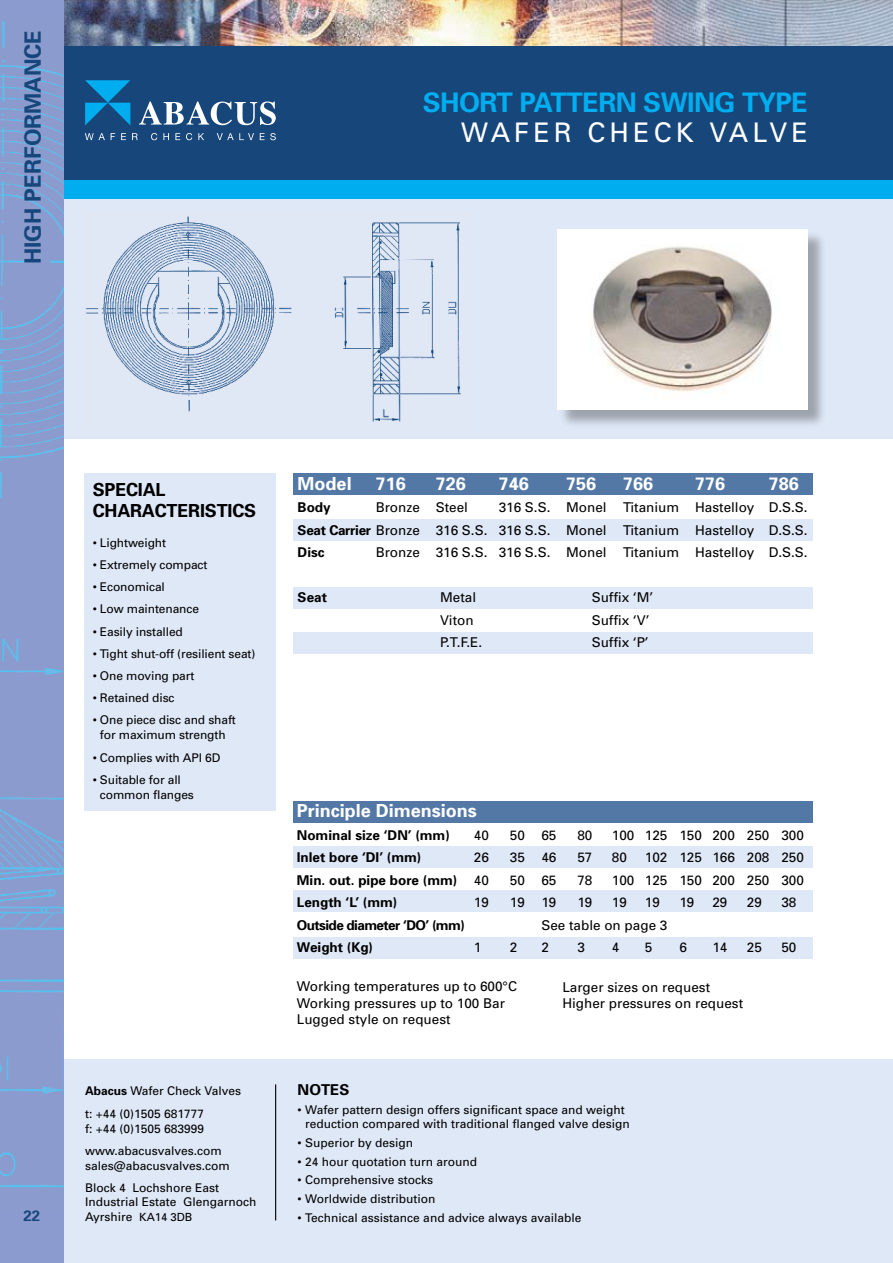
<style>
.page{position:relative;width:893px;height:1263px;background:#fff}
.page>*{position:absolute;margin:0;border:0;box-sizing:border-box;transform-origin:0 0}
.t1{font:700 27px "Univers";color:#00adef}
.t2{font:27px "Univers";letter-spacing:.15em;color:#fff}
.t3{font:700 22.5px "Univers";color:#16467a}
.t4{font:700 18px "Univers";color:#fff}
.t5{font:700 18px/21px "Univers";color:#000}
.t6{font:700 15px "Univers";color:#000}
.t7{font:700 15px "Univers";color:#16467a}
.t8{font:13.5px/16.5px "Univers";color:#000}
.t9{font:700 13.5px "Univers";color:#000}
.t10{font:700 13.5px "Univers";letter-spacing:-.04em;color:#000}
.t11{font:12px/22.5px "Univers";color:#000}
.s1{font-weight:700}
.s2{font-size:11.25px}
.s3{font-weight:400}
</style>
<div class="page">
<div style="left:293px;top:937px;width:519px;height:22px;background:#dfe8f6"></div>
<div style="left:0;top:1059px;width:893px;height:204px;background:#dfe8f6"></div>
<div style="left:293px;top:473px;width:520px;height:22px;background:#5478a6"></div>
<div style="left:293px;top:519px;width:520px;height:21px;background:#dfe8f6"></div>
<div style="left:293px;top:587px;width:520px;height:21px;background:#dfe8f6"></div>
<div style="left:293px;top:632px;width:520px;height:22px;background:#dfe8f6"></div>
<div style="left:0;top:0;width:893px;height:183px;background:#16467a"></div>
<img style="left:64px;top:0;width:829px;height:46px">
<div style="left:0;top:180px;width:893px;height:22px;background:#00adef"></div>
<div style="left:0;top:199px;width:893px;height:240px;background:#dfe8f6"></div>
<img style="left:85px;top:216px;width:376px;height:206px">
<svg style="left:139px;top:101px;width:137px;height:24px"></svg>
<svg style="left:85px;top:80px;width:45px;height:45px"></svg>
<svg style="left:85px;top:133px;width:20px;height:7px"></svg>
<svg style="left:111px;top:133px;width:4px;height:7px"></svg>
<svg style="left:121px;top:133px;width:5px;height:7px"></svg>
<svg style="left:132px;top:133px;width:6px;height:7px"></svg>
<svg style="left:151px;top:133px;width:6px;height:7px"></svg>
<svg style="left:163px;top:133px;width:6px;height:7px"></svg>
<svg style="left:175px;top:133px;width:5px;height:7px"></svg>
<svg style="left:186px;top:133px;width:6px;height:7px"></svg>
<svg style="left:198px;top:133px;width:6px;height:7px"></svg>
<svg style="left:217px;top:133px;width:37px;height:7px"></svg>
<svg style="left:260px;top:133px;width:16px;height:7px"></svg>
<div style="left:0;top:0;width:64px;height:1263px;background:#8c9bcf"></div>
<img style="left:0;top:20px;width:64px;height:1167px">
<hr style="left:275px;top:1084px;width:1px;height:136px;background:#000">
<div style="left:84px;top:473px;width:192px;height:337px;background:#dfe8f6"></div>
<div style="left:293px;top:801px;width:519px;height:22px;background:#5478a6"></div>
<div style="left:293px;top:846px;width:519px;height:21px;background:#dfe8f6"></div>
<div style="left:293px;top:890px;width:519px;height:22px;background:#dfe8f6"></div>
<div style="left:559px;top:231px;width:270px;height:198px;background:#000;opacity:.3"></div>
<img style="left:557px;top:229px;width:251px;height:180px">
<h2 class="t3" style="left:18px;top:264px;width:235px;rotate:-90deg">HIGH PERFORMANCE</h2>
<h1 class="t1" style="left:423px;top:85px;width:19px">short</h1>
<h1 class="t1" style="left:520px;top:85px;width:18px">pattern</h1>
<h1 class="t1" style="left:643px;top:85px;width:36px">Swin</h1>
<h1 class="t1" style="left:715px;top:85px;width:61px">g Type</h1>
<h1 class="t2" style="left:461px;top:115px;width:213px">Wafer Check</h1>
<h1 class="t2" style="left:709px;top:115px;width:40px">Valv</h1>
<h1 class="t2" style="left:791px;top:115px;width:18px">e</h1>
<h3 class="t5" style="left:93px;top:479px;width:24px">Special<br>Characteristics</h3>
<p class="t11" style="left:93px;top:531px;width:75px">• Lightweight</p>
<p class="t11" style="left:93px;top:553px;width:116px">• Extremely compact</p>
<p class="t11" style="left:93px;top:575px;width:74px">• Economical</p>
<p class="t11" style="left:93px;top:598px;width:108px">• Low maintenance</p>
<p class="t11" style="left:93px;top:620px;width:92px">• Easily installed</p>
<p class="t11" style="left:93px;top:642px;width:164px">• Tight shut-off (resilient seat)</p>
<p class="t11" style="left:93px;top:664px;width:103px">• One moving part</p>
<p class="t11" style="left:93px;top:686px;width:83px">• Retained disc</p>
<p class="t11" style="left:93px;top:712px;width:145px;line-height:15px;text-align:center">• One piece disc and shaft for maximum strength</p>
<p class="t11" style="left:93px;top:746px;width:129px">• Complies with API 6D</p>
<p class="t11" style="left:100px;top:772px;width:95px;line-height:15px;text-indent:-7px">• Suitable for all common flanges</p>
<p class="t11" style="left:85px;top:1079px;width:158px"><span class="s1">Abacus</span> Wafer Check Valves t: +44 (0)1505 681777</p>
<p class="t11" style="left:85px;top:1117px;width:138px">f: +44 (0)1505 683999 www.abacusvalves.com</p>
<p class="t11" style="left:85px;top:1155px;width:146px;line-height:21.8px">sales@abacusvalves.com<br>Block 4 Lochshore East</p>
<p class="t11" style="left:85px;top:1190px;width:173px">Industrial Estate Glengarnoch</p>
<p class="t7" style="left:24px;top:1206px;width:18px">22</p>
<p class="t11" style="left:85px;top:1205px;width:109px">Ayrshire <span class="s2">KA14 3DB</span></p>
<h3 class="t4" style="left:298px;top:472px;width:55px">Model</h3>
<h3 class="t4" style="left:376px;top:472px;width:32px">716</h3>
<h3 class="t4" style="left:436px;top:472px;width:32px">726</h3>
<h3 class="t4" style="left:499px;top:472px;width:32px">746</h3>
<h3 class="t4" style="left:566px;top:472px;width:32px">756</h3>
<h3 class="t4" style="left:623px;top:472px;width:32px">766</h3>
<h3 class="t4" style="left:695px;top:472px;width:32px">776</h3>
<h3 class="t4" style="left:769px;top:472px;width:32px">786</h3>
<p class="t9" style="left:298px;top:499px;width:35px">Body</p>
<p class="t8" style="left:376px;top:499px;width:94px">Bronze Steel</p>
<p class="t8" style="left:298px;top:496px;width:512px;line-height:22.5px;text-align:justify;text-indent:201px">316 S.S. Monel Titanium Hastelloy D.S.S.<br><span class="s1">Seat Carrier</span> Bronze 316 S.S. 316 S.S. Monel Titanium Hastelloy D.S.S.<br><span class="s1">Disc</span></p>
<p class="t8" style="left:376px;top:544px;width:434px">Bronze 316 S.S. 316 S.S. Monel Titanium Hastelloy D.S.S.</p>
<p class="t9" style="left:298px;top:589px;width:31px">Seat</p>
<p class="t8" style="left:440px;top:589px;width:38px">Metal</p>
<p class="t8" style="left:592px;top:589px;width:63px">Suffix ‘M’</p>
<p class="t8" style="left:440px;top:611px;width:35px">Viton</p>
<p class="t8" style="left:592px;top:611px;width:59px">Suffix ‘V’</p>
<p class="t8" style="left:440px;top:634px;width:44px">P.T.F.E.</p>
<p class="t8" style="left:592px;top:634px;width:59px">Suffix ‘P’</p>
<h3 class="t4" style="left:297px;top:799px;width:182px">Principle Dimensions</h3>
<p class="t9" style="left:297px;top:826px;width:155px">Nominal size ‘DN’ (mm)</p>
<p class="t8" style="left:474px;top:826px;width:17px">40</p>
<p class="t8" style="left:510px;top:826px;width:48px">50 65</p>
<p class="t8" style="left:577px;top:826px;width:17px">80</p>
<p class="t8" style="left:612px;top:826px;width:194px">100 125 150 200 250 300</p>
<p class="t9" style="left:297px;top:849px;width:126px">Inlet bore ‘DI’ (mm)</p>
<p class="t8" style="left:474px;top:849px;width:17px">26</p>
<p class="t8" style="left:510px;top:849px;width:48px">35 46</p>
<p class="t8" style="left:577px;top:849px;width:17px">57</p>
<p class="t8" style="left:612px;top:849px;width:17px">80</p>
<p class="t8" style="left:645px;top:849px;width:161px">102 125 166 208 250</p>
<p class="t9" style="left:297px;top:871px;width:194px">Min. out. pipe bore (mm) <span class="s3">40</span></p>
<p class="t8" style="left:510px;top:871px;width:48px">50 65</p>
<p class="t8" style="left:577px;top:871px;width:17px">78</p>
<p class="t8" style="left:612px;top:871px;width:194px">100 125 150 200 250 300</p>
<p class="t9" style="left:297px;top:894px;width:102px">Length ‘L’ (mm)</p>
<p class="t8" style="left:474px;top:894px;width:17px">19</p>
<p class="t8" style="left:510px;top:894px;width:48px">19 19</p>
<p class="t8" style="left:577px;top:894px;width:17px">19</p>
<p class="t8" style="left:612px;top:894px;width:17px">19</p>
<p class="t8" style="left:645px;top:894px;width:17px">19</p>
<p class="t8" style="left:679px;top:894px;width:17px">19</p>
<p class="t8" style="left:712px;top:894px;width:17px">29</p>
<p class="t8" style="left:747px;top:894px;width:17px">29</p>
<p class="t8" style="left:781px;top:894px;width:17px">38</p>
<p class="t10" style="left:297px;top:916px;width:170px">Outside diameter ‘DO’ (mm)</p>
<p class="t8" style="left:541px;top:916px;width:128px">See table on page 3</p>
<p class="t9" style="left:297px;top:939px;width:78px">Weight (Kg)</p>
<p class="t8" style="left:474px;top:939px;width:9px">1</p>
<p class="t8" style="left:510px;top:939px;width:9px">2</p>
<p class="t8" style="left:541px;top:939px;width:9px">2</p>
<p class="t8" style="left:577px;top:939px;width:9px">3</p>
<p class="t8" style="left:612px;top:939px;width:9px">4</p>
<p class="t8" style="left:645px;top:939px;width:9px">5</p>
<p class="t8" style="left:679px;top:939px;width:9px">6</p>
<p class="t8" style="left:712px;top:939px;width:17px">14</p>
<p class="t8" style="left:747px;top:939px;width:17px">25</p>
<p class="t8" style="left:781px;top:939px;width:17px">50</p>
<p class="t8" style="left:297px;top:978px;width:222px">Working temperatures up to 600°C<br>Working pressures up to 100 Bar<br>Lugged style on request</p>
<p class="t8" style="left:562px;top:978px;width:182px">Larger sizes on request<br>H igher pressures on request</p>
<p class="t6" style="left:298px;top:1080px;width:53px">NOTES</p>
<p class="t11" style="left:305px;top:1102px;width:326px;line-height:14.4px;text-indent:-8px">• Wafer pattern design offers significant space and weight reduction compared with traditional flanged valve design</p>
<p class="t11" style="left:298px;top:1131px;width:117px">• Superior by design</p>
<p class="t11" style="left:298px;top:1150px;width:181px">• 24 hour quotation turn around</p>
<p class="t11" style="left:298px;top:1168px;width:137px">• Comprehensive stocks</p>
<p class="t11" style="left:298px;top:1187px;width:139px">• Worldwide distribution</p>
<p class="t11" style="left:298px;top:1206px;width:285px">• Technical assistance and advice always available</p>
</div>
